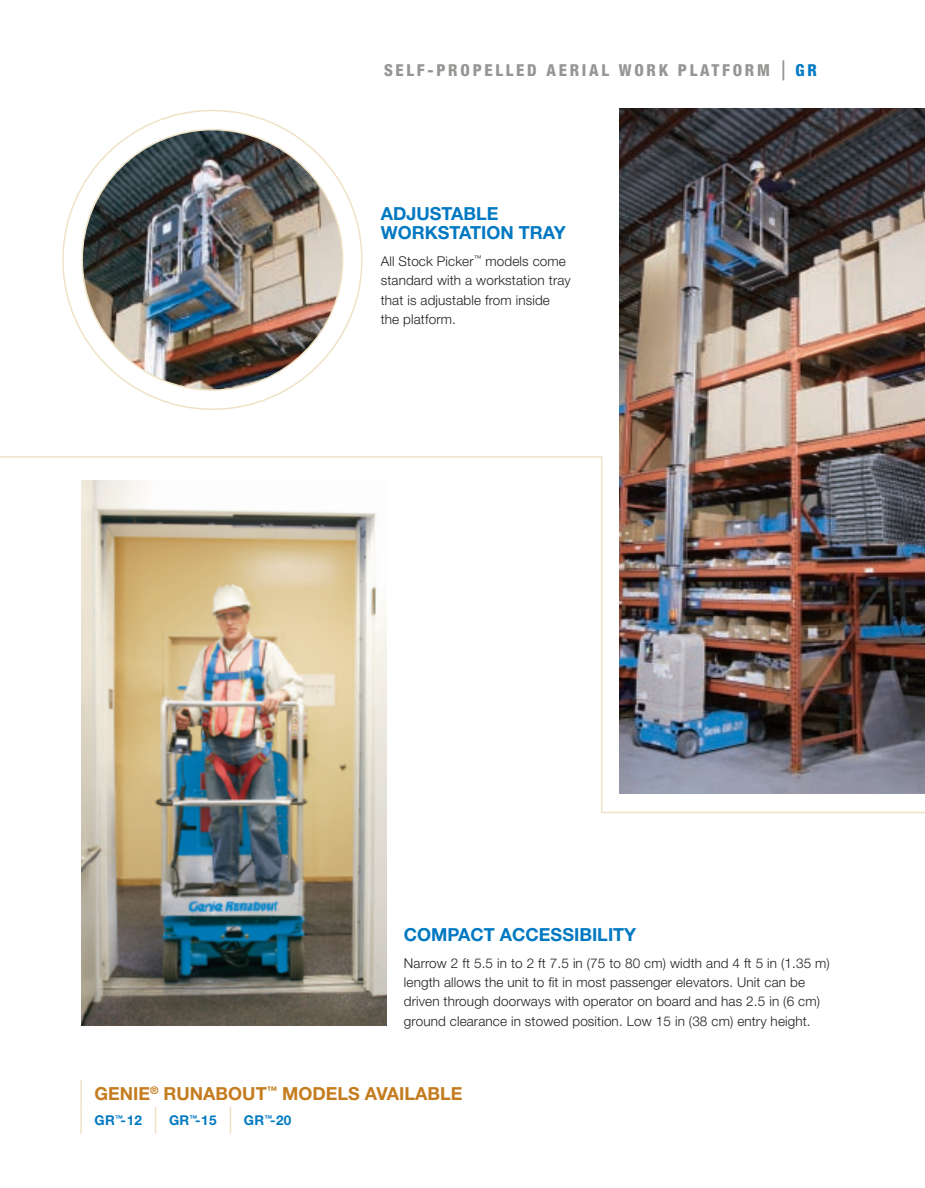
<style>
.page{position:relative;width:925px;height:1188px;background:#fff}
.page>*{position:absolute;margin:0;border:0;box-sizing:border-box;transform-origin:0 0}
.t1{font:700 18px/19.5px "Helvetica Neue LT Std";color:#0079c2}
.t2{font:700 18px "Helvetica Neue LT Std";color:#c47c1f}
.t3{font:800 condensed 16.5px "Helvetica Neue LT Std";letter-spacing:.165em;color:#959593}
.t4{font:300 13.5px/19.5px "Helvetica Neue LT Std";letter-spacing:.01em;color:#231f20}
.t5{font:700 13.5px "Helvetica Neue LT Std";color:#0079c2}
.s1{font-weight:400;font-size:27px}
.s2{color:#0079c2}
</style>
<div class="page">
<img style="left:81px;top:814px;width:305px;height:212px">
<img style="left:619px;top:108px;width:306px;height:347px">
<hr style="left:80px;top:1080px;width:2px;height:27px;background:#efe2c5">
<hr style="left:80px;top:1107px;width:2px;height:27px;background:#efe2c5">
<svg style="left:155px;top:1107px;width:1px;height:27px"></svg>
<svg style="left:230px;top:1107px;width:1px;height:27px"></svg>
<img style="left:0;top:455px;width:925px;height:359px">
<img style="left:82px;top:130px;width:261px;height:260px;border-radius:50%">
<p class="t3" style="left:384px;top:60px;width:434px">SELF-PROPELLED AERIAL WORK PLATFORM <span class="s1">|</span> <span class="s2">GR</span></p>
<h1 class="t1" style="left:381px;top:203px;width:186px">ADJUSTABLE<br>WORKSTATION TRAY</h1>
<p class="t4" style="left:381px;top:251px;width:191px">All Stock Picker<sup>™</sup> models come standard with a workstation tray that is adjustable from inside the platform.</p>
<h1 class="t1" style="left:404px;top:925px;width:234px">COMPACT ACCESSIBILITY</h1>
<p class="t4" style="left:404px;top:953px;width:427px">Narrow 2 ft 5.5 in to 2 ft 7.5 in (75 to 80 cm) width and 4 ft 5 in (1.35 m) length allows the unit to fit in most passenger elevators. Unit can be driven through doorways with operator on board and has 2.5 in (6 cm) ground clearance in stowed position. Low 15 in (38 cm) entry height.</p>
<h1 class="t2" style="left:95px;top:1082px;width:12px">GENIE</h1>
<h1 class="t2" style="left:150px;top:1082px;width:28px"><sup>®</sup> RUNABOUT</h1>
<h1 class="t2" style="left:267px;top:1082px;width:197px"><sup>™</sup> MODELS AVAILABLE</h1>
<p class="t5" style="left:95px;top:1112px;width:49px">GR<sup>™</sup>-12</p>
<p class="t5" style="left:169px;top:1112px;width:49px">GR<sup>™</sup>-15</p>
<p class="t5" style="left:244px;top:1112px;width:49px">GR <sup>™</sup>-20</p>
</div>
